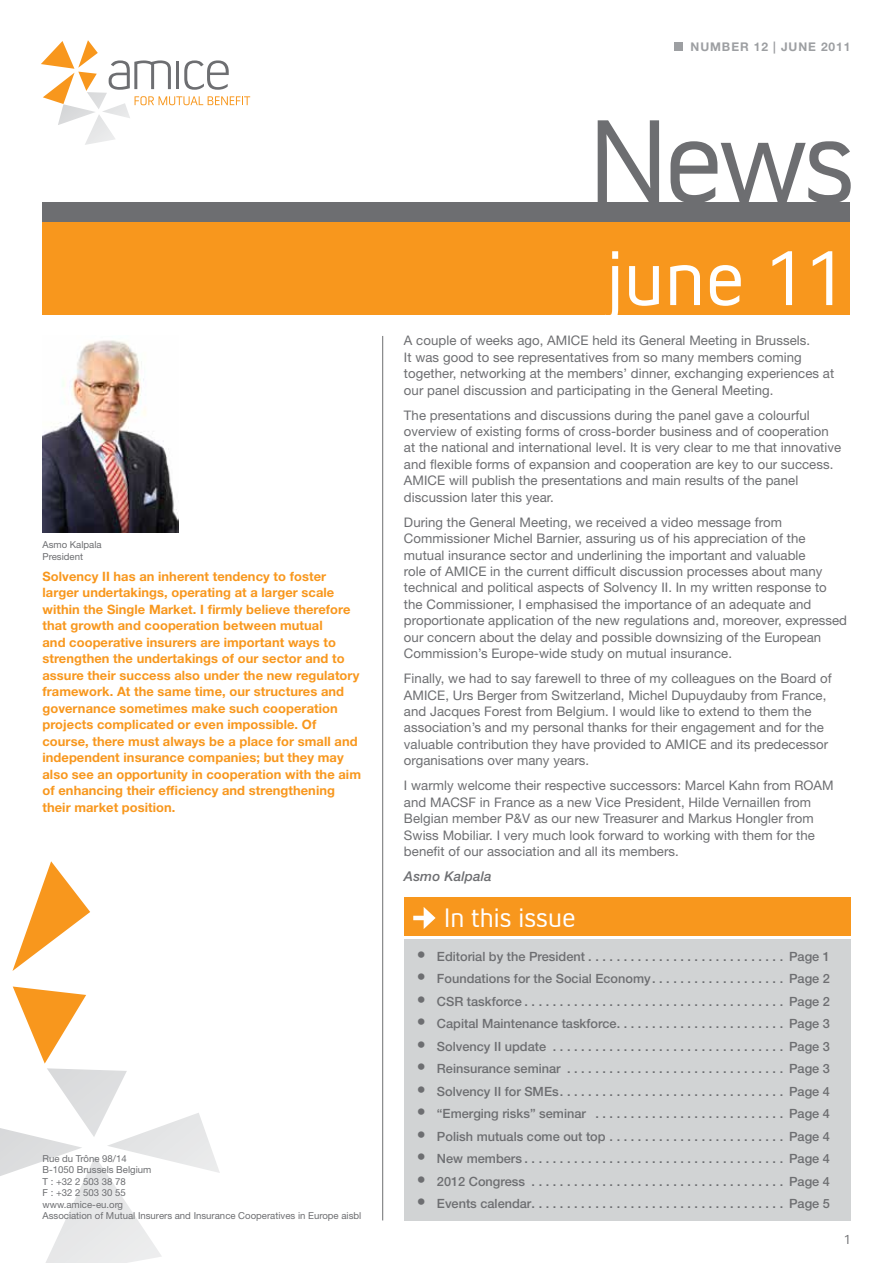
<style>
.page{position:relative;width:893px;height:1263px;background:#fff}
.page>*{position:absolute;margin:0;border:0;box-sizing:border-box;transform-origin:0 0}
.t1{font:118.5px "Convection";color:#6d6e71}
.t2{font:78px "Convection";letter-spacing:.005em;color:#fff}
.t3{font:27px "Convection";letter-spacing:.005em;color:#fff}
.t4{font:italic 500 13.5px "Helvetica Neue LT Std";letter-spacing:.01em;color:#6d6e71}
.t5{font:13.2px/16.5px "Helvetica Neue LT Std";letter-spacing:.005em;color:#6d6e71}
.t6{font:13.2px "Convection";color:#6d6e71}
.t7{font:700 12.9px/16.5px "Helvetica Neue LT Std";letter-spacing:.005em;color:#f8971d}
.t8{font:500 12.75px "Helvetica Neue LT Std";color:#6d6e71}
.t9{font:700 12px "Helvetica Neue LT Std";letter-spacing:.075em;color:#9d9fa2}
.t10{font:9.6px/11.6px "Helvetica Neue LT Std";color:#6d6e71}
.s1{font-size:18px}
</style>
<div class="page">
<svg style="left:41px;top:40px;width:209px;height:105px"></svg>
<div style="left:43px;top:221px;width:807px;height:94px;background:#f8971d"></div>
<div style="left:43px;top:202px;width:807px;height:19px;background:#6d6e71"></div>
<div style="left:675px;top:43px;width:8px;height:8px;background:#9d9fa2"></div>
<svg style="left:12px;top:861px;width:78px;height:110px"></svg>
<svg style="left:0;top:986px;width:220px;height:277px"></svg>
<hr style="left:382px;top:336px;width:1px;height:884px;background:#6d6e71">
<div style="left:404px;top:939px;width:446px;height:281px;background:#d1d3d4"></div>
<div style="left:404px;top:897px;width:446px;height:39px;background:#f8971d"></div>
<hr style="left:413px;top:916px;width:15px;height:4px;background:#fff">
<svg style="left:424px;top:907px;width:12px;height:22px"></svg>
<img style="left:43px;top:340px;width:136px;height:192px">
<p class="t10" style="left:43px;top:539px;width:61px">Asmo Kalpala<br>President</p>
<p class="t7" style="left:43px;top:567px;width:320px">Solvency II has an inherent tendency to foster larger undertakings, operating at a larger scale within the Single Market. I firmly believe therefore that growth and cooperation between mutual<br>and cooperative insurers are important ways to strengthen the undertakings of our sector and to assure their success also under the new regulatory framework. At the same time, our structures and governance sometimes make such cooperation projects complicated or even impossible. Of course, there must always be a place for small and independent insurance companies; but they may also see an opportunity in cooperation with the aim of enhancing their efficiency and strengthening their market position.</p>
<p class="t10" style="left:43px;top:1152px;width:320px">Rue du Trône 98/14<br>B-1050 Brussels Belgium<br>T : +32 2 503 38 78<br>F : +32 2 503 30 55<br>www.amice-eu.org<br>Association of Mutual Insurers and Insurance Cooperatives in Europe aisbl</p>
<p class="t9" style="left:691px;top:39px;width:161px">NUMBER 12 | JUNE 2011</p>
<h1 class="t1" style="left:589px;top:87px;width:268px">News</h1>
<h2 class="t2" style="left:607px;top:230px;width:239px">june 11</h2>
<p class="t5" style="left:404px;top:332px;width:432px">A couple of weeks ago, AMICE held its General Meeting in Brussels.<br>It was good to see representatives from so many members coming together, networking at the members’ dinner, exchanging experiences at our panel discussion and participating in the General Meeting.</p>
<p class="t5" style="left:404px;top:406px;width:439px">The presentations and discussions during the panel gave a colourful overview of existing forms of cross-border business and of cooperation at the national and international level. It is very clear to me that innovative and flexible forms of expansion and cooperation are key to our success.<br>AMICE will publish the presentations and main results of the panel discussion later this year.</p>
<p class="t5" style="left:404px;top:514px;width:445px">During the General Meeting, we received a video message from Commissioner Michel Barnier, assuring us of his appreciation of the mutual insurance sector and underlining the important and valuable<br>role of AMICE in the current difficult discussion processes about many technical and political aspects of Solvency II. In my written response to the Commissioner, I emphasised the importance of an adequate and proportionate application of the new regulations and, moreover, expressed our concern about the delay and possible downsizing of the European Commission’s Europe-wide study on mutual insurance.</p>
<p class="t5" style="left:404px;top:670px;width:429px">Finally, we had to say farewell to three of my colleagues on the Board of AMICE, Urs Berger from Switzerland, Michel Dupuydauby from France, and Jacques Forest from Belgium. I would like to extend to them the association’s and my personal thanks for their engagement and for the valuable contribution they have provided to AMICE and its predecessor organisations over many years.</p>
<p class="t5" style="left:404px;top:777px;width:431px">I warmly welcome their respective successors: Marcel Kahn from ROAM and MACSF in France as a new Vice President, Hilde Vernaillen from Belgian member P&amp;V as our new Treasurer and Markus Hongler from Swiss Mobiliar. I very much look forward to working with them for the benefit of our association and all its members.</p>
<p class="t4" style="left:404px;top:868px;width:89px">Asmo Kalpala</p>
<h3 class="t3" style="left:444px;top:900px;width:133px">In this issue</h3>
<p class="t8" style="left:417px;top:948px;width:415px"><span class="s1">•</span> EditorialbythePresident ............................ Page1</p>
<p class="t8" style="left:417px;top:971px;width:415px"><span class="s1">•</span> Foundations for the Social Economy . . . . . . . . . . . . . . . . . . . Page 2</p>
<p class="t8" style="left:417px;top:993px;width:415px"><span class="s1">•</span> CSRtaskforce ..................................... Page2</p>
<p class="t8" style="left:417px;top:1016px;width:415px"><span class="s1">•</span> Capital Maintenance taskforce . . . . . . . . . . . . . . . . . . . . . . . . Page 3</p>
<p class="t8" style="left:417px;top:1038px;width:415px"><span class="s1">•</span> SolvencyIIupdate ................................. Page3</p>
<p class="t8" style="left:417px;top:1061px;width:415px"><span class="s1">•</span> Reinsuranceseminar ............................... Page3</p>
<p class="t8" style="left:417px;top:1083px;width:415px"><span class="s1">•</span> SolvencyIIforSMEs ................................ Page4</p>
<p class="t8" style="left:417px;top:1106px;width:415px"><span class="s1">•</span> “Emergingrisks”seminar ........................... Page4</p>
<p class="t8" style="left:417px;top:1128px;width:415px"><span class="s1">•</span> Polishmutualscomeouttop ......................... Page4</p>
<p class="t8" style="left:417px;top:1151px;width:415px"><span class="s1">•</span> Newmembers ..................................... Page4</p>
<p class="t8" style="left:417px;top:1173px;width:415px"><span class="s1">•</span> 2012Congress .................................... Page4</p>
<p class="t8" style="left:417px;top:1196px;width:415px"><span class="s1">•</span> Eventscalendar .................................... Page5</p>
<p class="t6" style="left:844px;top:1231px;width:8px">1</p>
</div>
